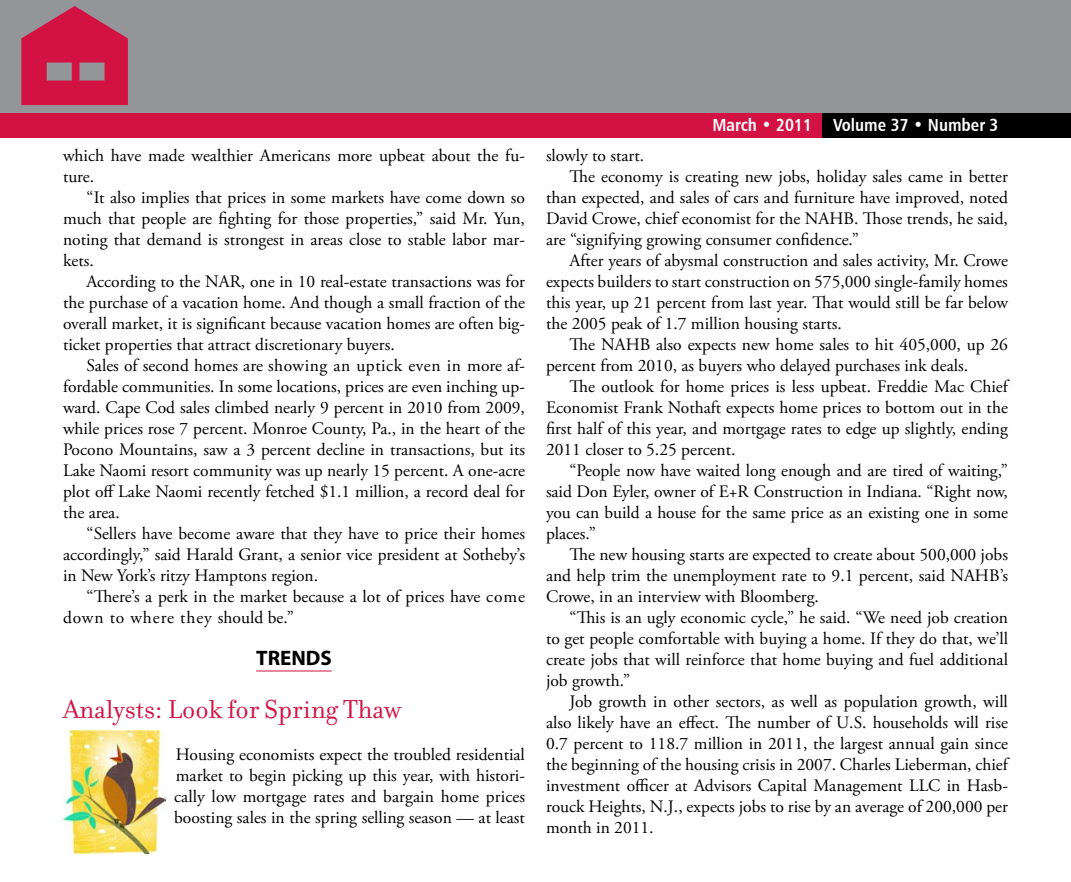
<style>
.page{position:relative;width:1071px;height:882px;background:#fff}
.page>*{position:absolute;margin:0;border:0;box-sizing:border-box;transform-origin:0 0}
.t1{font:28px "Filosofia";color:#d21242}
.t2{font:700 21px "Myriad Pro";color:#000}
.t3{font:17.5px/21px "Adobe Garamond Pro";color:#000;text-align:justify}
.t4{font:17.5px "Humanist 777 BT Bold Condensed B";color:#fff}
</style>
<div class="page">
<div style="left:0;top:0;width:1071px;height:138px;background:#939598"></div>
<div style="left:693px;top:113px;width:378px;height:25px;background:#000"></div>
<div style="left:0;top:113px;width:822px;height:25px;background:#d21242"></div>
<svg style="left:21px;top:6px;width:107px;height:99px"></svg>
<hr style="left:256px;top:671px;width:76px;height:1px;background:#d21242">
<img style="left:63px;top:731px;width:102px;height:122px">
<p class="t3" style="left:63px;top:146px;width:463px">which have made wealthier Americans more upbeat about the fu&shy;ture.</p>
<p class="t3" style="left:63px;top:188px;width:463px;text-indent:24px">“It also implies that prices in some markets have come down so much that people are fighting for those properties,” said Mr. Yun, noting that demand is strongest in areas close to stable labor mar&shy;kets.</p>
<p class="t3" style="left:63px;top:272px;width:464px;text-indent:24px">According to the NAR, one in 10 real-estate transactions was for the purchase of a vacation home. And though a small fraction of the overall market, it is significant because vacation homes are often big&shy;ticket properties that attract discretionary buyers.</p>
<p class="t3" style="left:63px;top:356px;width:464px;text-indent:24px">Sales of second homes are showing an uptick even in more af&shy;fordable communities. In some locations, prices are even inching up&shy;ward. Cape Cod sales climbed nearly 9 percent in 2010 from 2009, while prices rose 7 percent. Monroe County, Pa., in the heart of the Pocono Mountains, saw a 3 percent decline in transactions, but its Lake Naomi resort community was up nearly 15 percent. A one-acre plot off Lake Naomi recently fetched $1.1 million, a record deal for the area.</p>
<p class="t3" style="left:63px;top:524px;width:464px;text-indent:24px">“Sellers have become aware that they have to price their homes accordingly,” said Harald Grant, a senior vice president at Sotheby’s in New York’s ritzy Hamptons region.</p>
<p class="t3" style="left:63px;top:587px;width:463px;text-indent:24px">“There’s a perk in the market because a lot of prices have come down to where they should be.”</p>
<p class="t2" style="left:256px;top:646px;width:77px">TRENDS</p>
<h1 class="t1" style="left:63px;top:694px;width:340px">Analysts: Look for Spring Thaw</h1>
<p class="t3" style="left:174px;top:744px;width:352px">Housing economists expect the troubled residential market to begin picking up this year, with histori&shy;cally low mortgage rates and bargain home prices boosting sales in the spring selling season — at least</p>
<p class="t4" style="left:712px;top:114px;width:288px">March • 2011 Volume 37 • Number 3</p>
<p class="t3" style="left:546px;top:146px;width:100px">slowly to start.</p>
<p class="t3" style="left:570px;top:167px;width:440px">The economy is creating new jobs, holiday sales came in better</p>
<p class="t3" style="left:546px;top:188px;width:464px">than expected, and sales of cars and furniture have improved, noted</p>
<p class="t3" style="left:546px;top:209px;width:463px">David Crowe, chief economist for the NAHB. Those trends, he said,</p>
<p class="t3" style="left:546px;top:230px;width:315px">are “signifying growing consumer confidence.”</p>
<p class="t3" style="left:570px;top:251px;width:440px">After years of abysmal construction and sales activity, Mr. Crowe</p>
<p class="t3" style="left:546px;top:272px;width:463px">expects builders to start construction on 575,000 single-family homes</p>
<p class="t3" style="left:546px;top:293px;width:464px">this year, up 21 percent from last year. That would still be far below</p>
<p class="t3" style="left:546px;top:314px;width:297px">the 2005 peak of 1.7 million housing starts.</p>
<p class="t3" style="left:570px;top:335px;width:440px">The NAHB also expects new home sales to hit 405,000, up 26</p>
<p class="t3" style="left:546px;top:356px;width:424px">percent from 2010, as buyers who delayed purchases ink deals.</p>
<p class="t3" style="left:570px;top:377px;width:440px">The outlook for home prices is less upbeat. Freddie Mac Chief</p>
<p class="t3" style="left:546px;top:398px;width:463px">Economist Frank Nothaft expects home prices to bottom out in the</p>
<p class="t3" style="left:546px;top:419px;width:463px">first half of this year, and mortgage rates to edge up slightly, ending</p>
<p class="t3" style="left:546px;top:440px;width:191px">2011 closer to 5.25 percent.</p>
<p class="t3" style="left:570px;top:461px;width:440px">“People now have waited long enough and are tired of waiting,”</p>
<p class="t3" style="left:546px;top:482px;width:463px">said Don Eyler, owner of E+R Construction in Indiana. “Right now,</p>
<p class="t3" style="left:546px;top:503px;width:464px">you can build a house for the same price as an existing one in some</p>
<p class="t3" style="left:546px;top:524px;width:51px">places.”</p>
<p class="t3" style="left:570px;top:545px;width:440px">The new housing starts are expected to create about 500,000 jobs</p>
<p class="t3" style="left:546px;top:566px;width:464px">and help trim the unemployment rate to 9.1 percent, said NAHB’s</p>
<p class="t3" style="left:546px;top:587px;width:274px">Crowe, in an interview with Bloomberg.</p>
<p class="t3" style="left:570px;top:608px;width:440px">“This is an ugly economic cycle,” he said. “We need job creation</p>
<p class="t3" style="left:546px;top:629px;width:463px">to get people comfortable with buying a home. If they do that, we’ll</p>
<p class="t3" style="left:546px;top:650px;width:464px">create jobs that will reinforce that home buying and fuel additional</p>
<p class="t3" style="left:546px;top:671px;width:86px">job growth.”</p>
<p class="t3" style="left:570px;top:692px;width:440px">Job growth in other sectors, as well as population growth, will</p>
<p class="t3" style="left:546px;top:713px;width:463px">also likely have an effect. The number of U.S. households will rise</p>
<p class="t3" style="left:546px;top:734px;width:463px">0.7 percent to 118.7 million in 2011, the largest annual gain since</p>
<p class="t3" style="left:546px;top:755px;width:463px">the beginning of the housing crisis in 2007. Charles Lieberman, chief</p>
<p class="t3" style="left:546px;top:776px;width:463px">investment officer at Advisors Capital Management LLC in Hasb-</p>
<p class="t3" style="left:546px;top:797px;width:464px">rouck Heights, N.J., expects jobs to rise by an average of 200,000 per</p>
<p class="t3" style="left:546px;top:818px;width:109px">month in 2011.</p>
</div>
